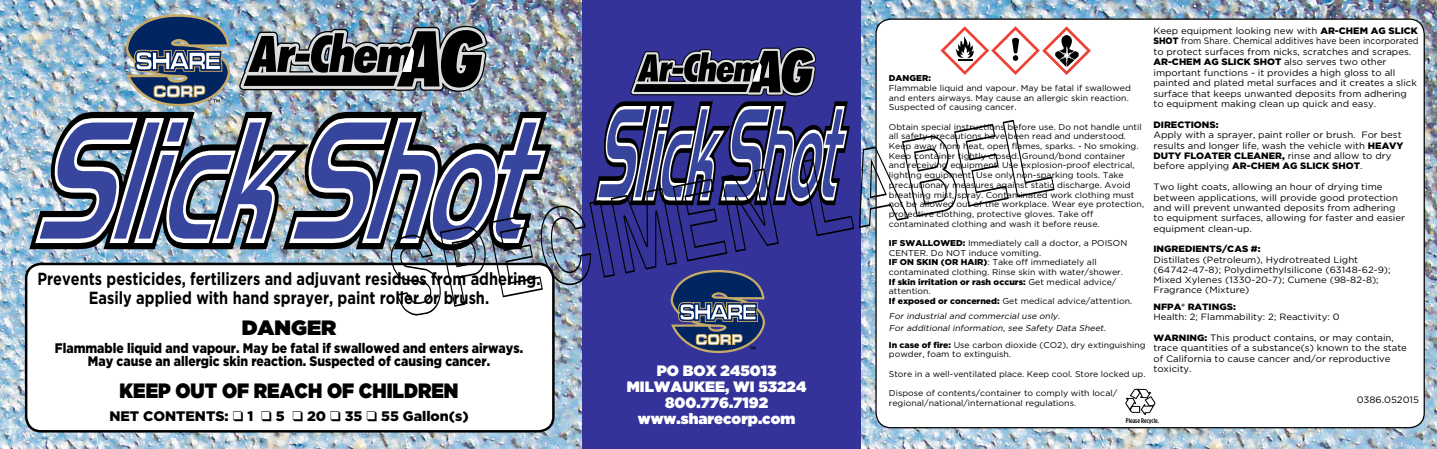
<style>
.page{position:relative;width:1437px;height:449px;background:#fff}
.page>*{position:absolute;margin:0;border:0;box-sizing:border-box;transform-origin:0 0}
.t1{font:900 20.75px "Gotham";color:#000;scale:.9 1}
.t2{font:900 20.75px "Gotham";color:#000}
.t3{font:700 17.5px/18.8px "Gotham";color:#000;text-align:center;scale:.83 1}
.t4{font:900 15px/16.2px "Gotham";color:#fff;text-align:center}
.t5{font:900 13.88px/13.8px "Gotham";color:#000;text-align:center;scale:.88 1}
.t6{font:900 13.88px "Gotham";color:#000}
.t7{font:9.25px/10.4px "Gotham";color:#000;scale:1.04 1}
.t8{font:900 9.25px "Gotham";color:#000;scale:1.04 1}
.t9{font:9.12px/10.2px "Gotham";color:#000;scale:1.06 1}
.t10{font:900 9.12px "Gotham";color:#000;scale:1.06 1}
.t11{font:8.5px/9.6px "Gotham";color:#000;scale:1.04 1}
.t12{font:8.5px/9.6px "Gotham";color:#000}
.t13{font:italic 8.5px/12.2px "Gotham";color:#000;scale:1.04 1}
.t14{font:900 8.5px "Gotham";color:#000;scale:1.04 1}
.t15{font:500 6.88px "Gotham Condensed";color:#000;scale:1.1 1}
.s1{font-weight:900}
.s2{font-weight:900;font-size:9.12px}
</style>
<div class="page">
<img style="left:861px;top:0;width:575px;height:448px">
<div style="left:581px;top:0;width:280px;height:448px;background:#339"></div>
<img style="left:0;top:0;width:581px;height:448px">
<div style="left:876px;top:19px;width:548px;height:408px;background:#fff;border-radius:15px"></div>
<svg style="left:1125px;top:388px;width:30px;height:26px"></svg>
<div style="left:26px;top:263px;width:527px;height:167px;background:#fff;border-radius:15px"></div>
<div style="left:25px;top:262px;width:529px;height:170px;border:2px solid #000;border-radius:15px"></div>
<img style="left:29px;top:14px;width:1062px;height:338px">
<h2 class="t3" style="left:37px;top:269px;width:607px">Prevents pesticides, fertilizers and adjuvant residues from adhering.<br>Easily applied with hand sprayer, paint roller or brush.</h2>
<h1 class="t2" style="left:242px;top:315px;width:96px">DANGER</h1>
<h3 class="t5" style="left:55px;top:340px;width:533px">Flammable liquid and vapour. May be fatal if swallowed and enters airways.<br>May cause an allergic skin reaction. Suspected of causing cancer.</h3>
<h1 class="t1" style="left:120px;top:377px;width:378px">KEEP OUT OF REACH OF CHILDREN</h1>
<h3 class="t6" style="left:109px;top:407px;width:361px">NET CONTENTS: ❑ 1 ❑ 5 ❑ 20 ❑ 35 ❑ 55 Gallon(s)</h3>
<h3 class="t4" style="left:627px;top:361px;width:181px">PO BOX 245013<br>MILWAUKEE, WI 53224<br>800.776.7192 www.sharecorp.com</h3>
<p class="t7" style="left:1153px;top:25px;width:256px">Keep equipment looking new with <span class="s1">AR-CHEM AG SLICK SHOT</span> from Share. Chemical additives have been incorporated to protect surfaces from nicks, scratches and scrapes.<br><span class="s1">AR-CHEM AG SLICK SHOT</span> also serves two other important functions - it provides a high gloss to all painted and plated metal surfaces and it creates a slick surface that keeps unwanted deposits from adhering to equipment making clean up quick and easy.</p>
<p class="t8" style="left:1153px;top:119px;width:64px">DIRECTIONS:</p>
<p class="t7" style="left:1153px;top:129px;width:242px">Apply with a sprayer, paint roller or brush. For best results and longer life, wash the vehicle with <span class="s1">HEAVY DUTY FLOATER CLEANER,</span> rinse and allow to dry before applying <span class="s1">AR-CHEM AG SLICK SHOT</span>.</p>
<p class="t7" style="left:1153px;top:181px;width:243px">Two light coats, allowing an hour of drying time between applications, will provide good protection and will prevent unwanted deposits from adhering to equipment surfaces, allowing for faster and easier equipment clean-up.</p>
<p class="t10" style="left:1153px;top:243px;width:103px">INGREDIENTS/CAS #:</p>
<p class="t9" style="left:1153px;top:254px;width:225px">Distillates (Petroleum), Hydrotreated Light (64742-47-8); Polydimethylsilicone (63148-62-9); Mixed Xylenes (1330-20-7); Cumene (98-82-8); Fragrance (Mixture)</p>
<p class="t10" style="left:1153px;top:301px;width:79px">NFPA® RATINGS:</p>
<p class="t9" style="left:1153px;top:311px;width:177px">Health: 2; Flammability: 2; Reactivity: 0</p>
<p class="t7" style="left:1153px;top:332px;width:245px"><span class="s2">WARNING:</span> This product contains, or may contain, trace quantities of a substance(s) known to the state of California to cause cancer and/or reproductive toxicity.</p>
<p class="t7" style="left:1356px;top:394px;width:61px">0386.052015</p>
<p class="t14" style="left:889px;top:73px;width:42px">DANGER:</p>
<p class="t11" style="left:889px;top:83px;width:234px">Flammable liquid and vapour. May be fatal if swallowed and enters airways. May cause an allergic skin reaction.<br>Suspected of causing cancer.</p>
<p class="t11" style="left:889px;top:122px;width:247px">Obtain special instructions before use. Do not handle until all safety precautions have been read and understood.<br>Keep away from heat, open flames, sparks. - No smoking.<br>Keep container tightly closed. Ground/bond container<br>and receiving equipment. Use explosion-proof electrical, lighting equipment. Use only non-sparking tools. Take precautionary measures against static discharge. Avoid breathing mist, spray. Contaminated work clothing must not be allowed out of the workplace. Wear eye protection, protective clothing, protective gloves. Take off contaminated clothing and wash it before reuse.</p>
<p class="t11" style="left:889px;top:238px;width:235px"><span class="s1">IF SWALLOWED:</span> Immediately call a doctor, a POISON CENTER. Do NOT induce vomiting.<br><span class="s1">IF ON SKIN (OR HAIR)</span>: Take off immediately all contaminated clothing. Rinse skin with water/shower.<br><span class="s1">If skin irritation or rash occurs:</span> Get medical advice/ attention.<br><span class="s1">If exposed or concerned:</span> Get medical advice/attention.</p>
<p class="t13" style="left:889px;top:309px;width:212px">For industrial and commercial use only.<br>For additional information, see Safety Data Sheet.</p>
<p class="t12" style="left:889px;top:339px;width:258px"><span class="s1">In case of fire:</span> Use carbon dioxide (CO2), dry extinguishing powder, foam to extinguish.</p>
<p class="t12" style="left:889px;top:368px;width:258px">Store in a well-ventilated place. Keep cool. Store locked up.</p>
<p class="t11" style="left:889px;top:387px;width:221px">Dispose of contents/container to comply with local/ regional/national/international regulations.</p>
<p class="t15" style="left:1126px;top:415px;width:32px">Please Recycle.</p>
</div>
